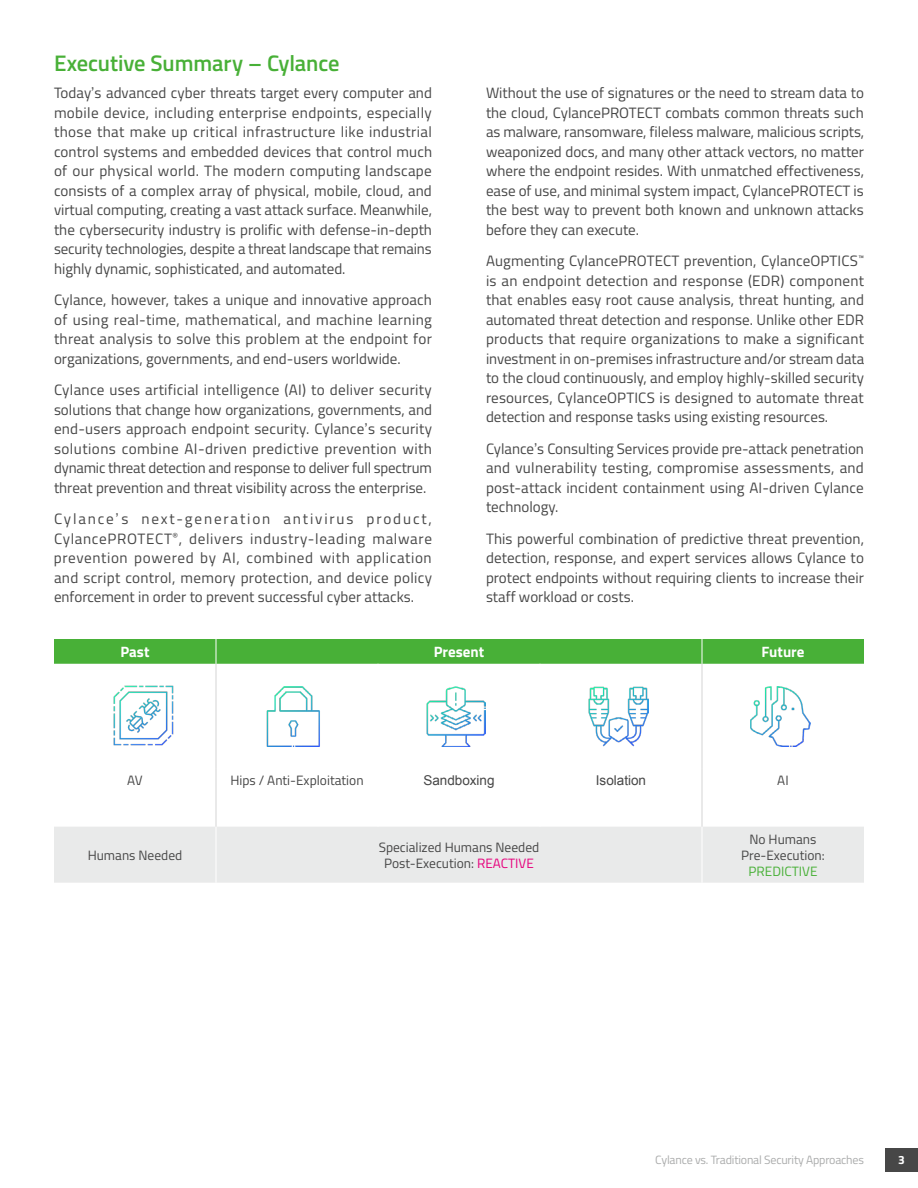
<style>
.page{position:relative;width:918px;height:1188px;background:#fff}
.page>*{position:absolute;margin:0;border:0;box-sizing:border-box;transform-origin:0 0}
.t1{font:600 22.5px "Titillium";letter-spacing:-.005em;color:#48b037}
.t2{font:15px/19.5px "Titillium";color:#474747;text-align:justify}
.t3{font:700 15px "Titillium";color:#fff}
.t4{font:13.5px/16.2px "Titillium";color:#474747;text-align:center}
.t5{font:13.5px "Arial";color:#474747}
.t6{font:13.5px "Titillium";color:#48b037}
.t7{font:12px "Titillium";letter-spacing:-.015em;color:#abacac}
.t8{font:700 12px "Titillium";color:#fff}
.s1{font-family:"Arial"}
.s2{color:#e6007c}
</style>
<div class="page">
<div style="left:885px;top:1148px;width:33px;height:24px;background:#474747"></div>
<div style="left:54px;top:827px;width:810px;height:56px;background:#e9eaea"></div>
<hr style="left:216px;top:827px;width:1px;height:56px;background:#fff">
<hr style="left:702px;top:827px;width:1px;height:56px;background:#fff">
<hr style="left:216px;top:664px;width:1px;height:104px;background:#d4d5d5">
<hr style="left:216px;top:768px;width:1px;height:59px;background:#d4d5d5">
<hr style="left:702px;top:664px;width:1px;height:104px;background:#d4d5d5">
<hr style="left:702px;top:768px;width:1px;height:59px;background:#d4d5d5">
<div style="left:54px;top:639px;width:810px;height:25px;background:#48b037"></div>
<img style="left:114px;top:686px;width:60px;height:60px">
<img style="left:266px;top:686px;width:54px;height:60px">
<img style="left:426px;top:686px;width:60px;height:60px">
<img style="left:588px;top:686px;width:60px;height:60px">
<img style="left:750px;top:686px;width:60px;height:60px">
<h1 class="t1" style="left:54px;top:46px;width:287px">Executive Summary – Cylance</h1>
<p class="t2" style="left:54px;top:83px;width:380px">Today<span class="s1">’</span>s advanced cyber threats target every computer and mobile device, including enterprise endpoints, especially those that make up critical infrastructure like industrial control systems and embedded devices that control much of our physical world. The modern computing landscape consists of a complex array of physical, mobile, cloud, and virtual computing, creating a vast attack surface. Meanwhile, the cybersecurity industry is prolific with defense-in-depth security technologies, despite a threat landscape that remains highly dynamic, sophisticated, and automated.</p>
<p class="t2" style="left:54px;top:290px;width:380px">Cylance, however, takes a unique and innovative approach of using real-time, mathematical, and machine learning threat analysis to solve this problem at the endpoint for organizations, governments, and end-users worldwide.</p>
<p class="t2" style="left:54px;top:380px;width:380px">Cylance uses artificial intelligence (AI) to deliver security solutions that change how organizations, governments, and end-users approach endpoint security. Cylance<span class="s1">’</span>s security solutions combine AI-driven predictive prevention with dynamic threat detection and response to deliver full spectrum threat prevention and threat visibility across the enterprise.</p>
<p class="t2" style="left:54px;top:509px;width:380px">Cylance<span class="s1">’</span>s next-generation antivirus product, CylancePROTECT<sup>®</sup>, delivers industry-leading malware prevention powered by AI, combined with application and script control, memory protection, and device policy enforcement in order to prevent successful cyber attacks.</p>
<p class="t2" style="left:486px;top:83px;width:380px">Without the use of signatures or the need to stream data to the cloud, CylancePROTECT combats common threats such as malware, ransomware, fileless malware, malicious scripts, weaponized docs, and many other attack vectors, no matter where the endpoint resides. With unmatched effectiveness, ease of use, and minimal system impact, CylancePROTECT is the best way to prevent both known and unknown attacks before they can execute.</p>
<p class="t2" style="left:486px;top:251px;width:380px">Augmenting CylancePROTECT prevention, CylanceOPTICS<sup>™ </sup>is an endpoint detection and response (EDR) component that enables easy root cause analysis, threat hunting, and automated threat detection and response. Unlike other EDR products that require organizations to make a significant investment in on-premises infrastructure and/or stream data to the cloud continuously, and employ highly-skilled security resources, CylanceOPTICS is designed to automate threat detection and response tasks using existing resources.</p>
<p class="t2" style="left:486px;top:438px;width:379px">Cylance<span class="s1">’</span>s Consulting Services provide pre-attack penetration and vulnerability testing, compromise assessments, and post-attack incident containment using AI-driven Cylance technology.</p>
<p class="t2" style="left:486px;top:528px;width:380px">This powerful combination of predictive threat prevention, detection, response, and expert services allows Cylance to protect endpoints without requiring clients to increase their staff workload or costs.</p>
<p class="t3" style="left:121px;top:640px;width:30px">Past</p>
<p class="t3" style="left:434px;top:640px;width:52px">Present</p>
<p class="t3" style="left:761px;top:640px;width:45px">Future</p>
<p class="t4" style="left:127px;top:772px;width:17px">AV</p>
<p class="t4" style="left:230px;top:772px;width:135px">Hips / Anti-Exploitation</p>
<p class="t5" style="left:423px;top:771px;width:73px">Sandboxing</p>
<p class="t5" style="left:596px;top:771px;width:52px">Isolation</p>
<p class="t4" style="left:777px;top:772px;width:13px">AI</p>
<p class="t4" style="left:88px;top:846px;width:96px">Humans Needed</p>
<p class="t4" style="left:379px;top:838px;width:162px">Specialized Humans Needed<br>Post-Execution: <span class="s2">REACTIVE</span></p>
<p class="t4" style="left:741px;top:830px;width:85px">No Humans<br>Pre-Execution:</p>
<p class="t6" style="left:749px;top:861px;width:70px">PREDICTIVE</p>
<p class="t7" style="left:655px;top:1151px;width:210px">Cylance vs. Traditional Security Approaches</p>
<p class="t8" style="left:898px;top:1150px;width:8px">3</p>
</div>
